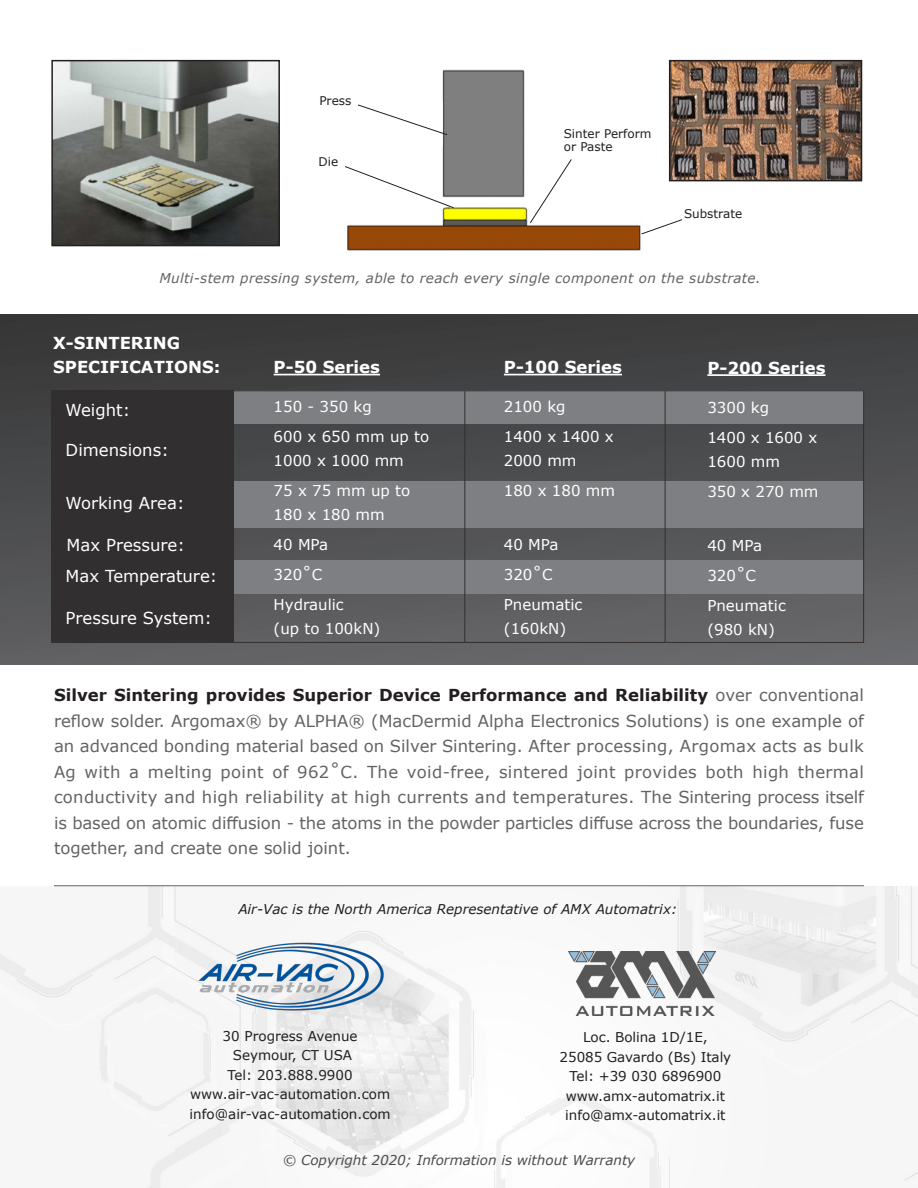
<style>
.page{position:relative;width:918px;height:1188px;background:#fff}
.page>*{position:absolute;margin:0;border:0;box-sizing:border-box;transform-origin:0 0}
.t1{font:16.5px/25.5px "Verdana";color:#636366;text-align:justify}
.t2{font:16.5px/31.5px "Verdana";color:#fff}
.t3{font:700 16.5px/24px "Verdana";color:#fff}
.t4{font:15px/30px "Verdana";color:#fff}
.t5{font:13.5px/19.5px "Verdana";letter-spacing:-.005em;color:#231f20;text-align:center}
.t6{font:italic 13.5px "Verdana";letter-spacing:.025em;color:#636366}
.t7{font:italic 13.5px "Verdana";color:#231f20}
.t8{font:italic 13.5px "Verdana";color:#4b4c4d}
.t9{font:12px/13.5px "Verdana";color:#231f20}
.s1{font-weight:700;color:#231f20}
</style>
<div class="page">
<img style="left:0;top:886px;width:918px;height:302px">
<hr style="left:54px;top:885px;width:810px;height:1px;background:#636366">
<img style="left:192px;top:943px;width:198px;height:69px">
<img style="left:568px;top:952px;width:148px;height:63px">
<img style="left:347px;top:67px;width:450px;height:184px">
<div style="left:312px;top:96px;width:47px;height:19px;background:#fff"></div>
<div style="left:309px;top:157px;width:39px;height:18px;background:#fff"></div>
<div style="left:678px;top:209px;width:70px;height:17px;background:#fff"></div>
<div style="left:564px;top:129px;width:101px;height:37px;background:#fff"></div>
<svg style="left:357px;top:104px;width:91px;height:32px"></svg>
<svg style="left:345px;top:166px;width:110px;height:43px"></svg>
<svg style="left:641px;top:219px;width:42px;height:16px"></svg>
<img style="left:672px;top:63px;width:187px;height:115px">
<div style="left:669px;top:60px;width:193px;height:121px;border:2px solid #231f20"></div>
<svg style="left:529px;top:158px;width:43px;height:66px"></svg>
<img style="left:54px;top:63px;width:223px;height:180px">
<div style="left:51px;top:60px;width:229px;height:186px;border:2px solid #231f20"></div>
<div style="left:0;top:315px;width:918px;height:349px;background:linear-gradient(to bottom,#39393a,#656568)"></div>
<div style="left:55px;top:561px;width:809px;height:33px;background:#7d7f82"></div>
<div style="left:55px;top:481px;width:809px;height:47px;background:#7d7f82"></div>
<div style="left:55px;top:390px;width:809px;height:34px;background:#7d7f82"></div>
<div style="left:51px;top:390px;width:183px;height:253px;background:#312f30"></div>
<hr style="left:274px;top:374px;width:106px;height:1px;background:#fff">
<hr style="left:504px;top:374px;width:118px;height:1px;background:#fff">
<hr style="left:707px;top:374px;width:119px;height:2px;background:#fff">
<hr style="left:464px;top:391px;width:1px;height:251px;background:#312f30">
<hr style="left:665px;top:391px;width:1px;height:251px;background:#312f30">
<hr style="left:228px;top:390px;width:636px;height:1px;background:#312f30">
<hr style="left:224px;top:642px;width:640px;height:1px;background:#312f30">
<hr style="left:863px;top:390px;width:1px;height:252px;background:#312f30">
<p class="t9" style="left:319px;top:94px;width:34px">Press</p>
<p class="t9" style="left:319px;top:155px;width:21px">Die</p>
<p class="t9" style="left:564px;top:127px;width:89px">Sinter Perform or Paste</p>
<p class="t9" style="left:684px;top:207px;width:60px">Substrate</p>
<p class="t6" style="left:159px;top:269px;width:603px">Multi-stem pressing system, able to reach every single component on the substrate.</p>
<p class="t3" style="left:53px;top:331px;width:169px">X-SINTERING<br>SPECIFICATIONS:</p>
<p class="t2" style="left:66px;top:394px;width:66px">Weight:</p>
<p class="t2" style="left:66px;top:434px;width:105px">Dimensions:</p>
<p class="t2" style="left:66px;top:487px;width:120px">Working Area:</p>
<p class="t2" style="left:66px;top:529px;width:153px">Max Pressure:<br>Max Temperature:</p>
<p class="t2" style="left:66px;top:602px;width:148px">Pressure System:</p>
<p class="t3" style="left:274px;top:355px;width:108px">P-50 Series</p>
<p class="t4" style="left:274px;top:392px;width:157px">150 - 350 kg<br>600 x 650 mm up to</p>
<p class="t4" style="left:274px;top:446px;width:138px">1000 x 1000 mm<br>75 x 75 mm up to</p>
<p class="t4" style="left:274px;top:500px;width:113px">180 x 180 mm<br>40 MPa<br>320˚C<br>Hydraulic</p>
<p class="t4" style="left:274px;top:614px;width:108px">(up to 100kN)</p>
<p class="t3" style="left:504px;top:355px;width:120px">P-100 Series</p>
<p class="t4" style="left:504px;top:392px;width:111px">2100 kg<br>1400 x 1400 x</p>
<p class="t4" style="left:504px;top:446px;width:113px">2000 mm<br>180 x 180 mm</p>
<p class="t4" style="left:504px;top:530px;width:80px">40 MPa<br>320˚C<br>Pneumatic</p>
<p class="t4" style="left:504px;top:614px;width:64px">(160kN)</p>
<p class="t3" style="left:707px;top:356px;width:120px">P-200 Series</p>
<p class="t4" style="left:707px;top:392px;width:111px">3300 kg<br>1400 x 1600 x</p>
<p class="t4" style="left:707px;top:446px;width:113px">1600 mm<br>350 x 270 mm</p>
<p class="t4" style="left:707px;top:530px;width:80px">40 MPa<br>320˚C<br>Pneumatic</p>
<p class="t4" style="left:707px;top:614px;width:69px">(980 kN)</p>
<p class="t1" style="left:54px;top:682px;width:812px"><span class="s1">Silver Sintering provides Superior Device Performance and Reliability</span> over conventional reflow solder. Argomax® by ALPHA® (MacDermid Alpha Electronics Solutions) is one example of an advanced bonding material based on Silver Sintering. After processing, Argomax acts as bulk Ag with a melting point of 962˚C. The void-free, sintered joint provides both high thermal conductivity and high reliability at high currents and temperatures. The Sintering process itself is based on atomic diffusion - the atoms in the powder particles diffuse across the boundaries, fuse together, and create one solid joint.</p>
<p class="t7" style="left:238px;top:900px;width:440px">Air-Vac is the North America Representative of AMX Automatrix:</p>
<p class="t5" style="left:190px;top:1026px;width:203px">30 Progress Avenue<br>Seymour, CT USA<br>Tel: 203.888.9900 www.air-vac-automation.com info@air-vac-automation.com</p>
<p class="t5" style="left:560px;top:1028px;width:173px">Loc. Bolina 1D/1E,<br>25085 Gavardo (Bs) Italy<br>Tel: +39 030 6896900 www.amx-automatrix.it info@amx-automatrix.it</p>
<p class="t8" style="left:283px;top:1151px;width:354px">© Copyright 2020; Information is without Warranty</p>
</div>
